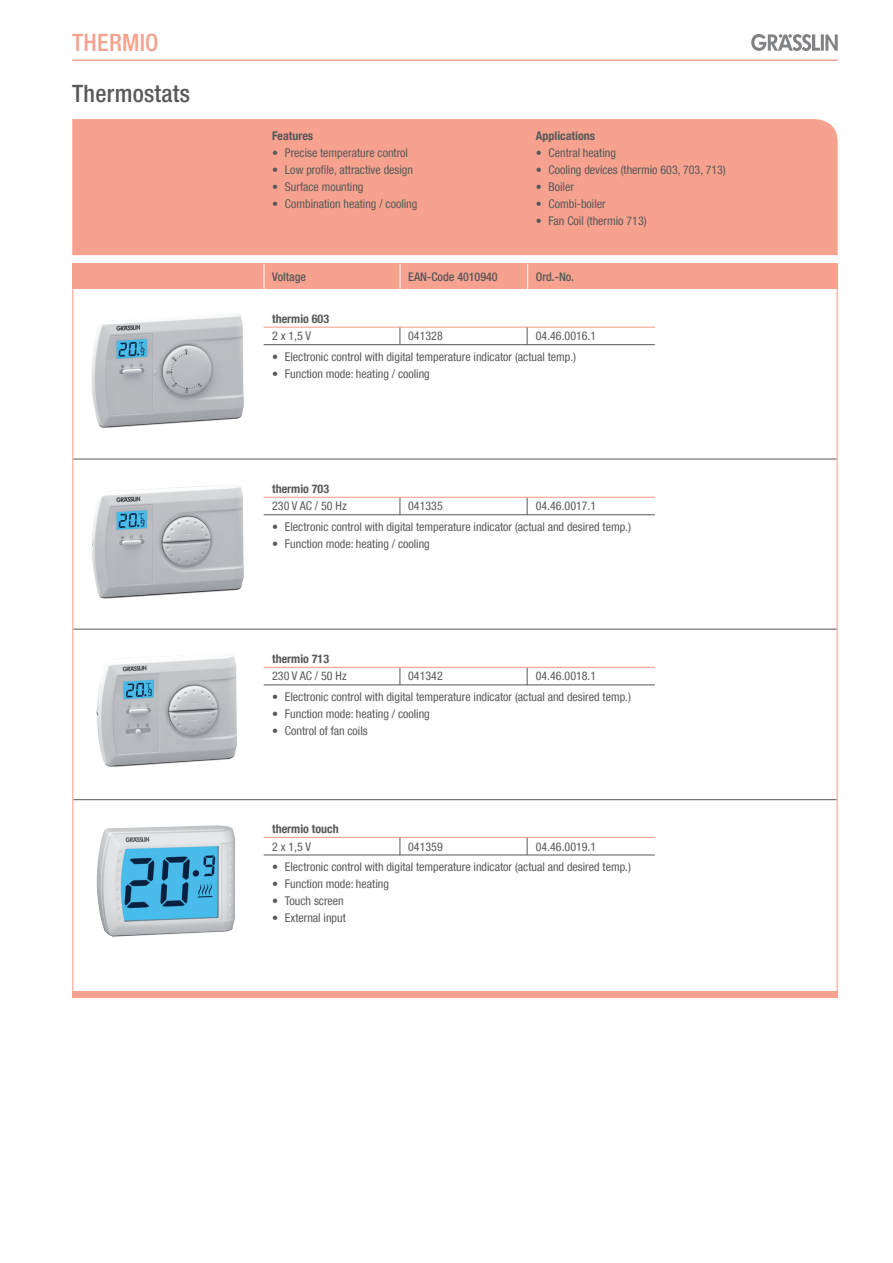
<style>
.page{position:relative;width:893px;height:1263px;background:#fff}
.page>*{position:absolute;margin:0;border:0;box-sizing:border-box;transform-origin:0 0}
.t1{font:500 condensed 24px "Helvetica Neue LT Com";letter-spacing:.01em;color:#57585a}
.t2{font:500 condensed 24px "Helvetica Neue LT Com";letter-spacing:.01em;color:#f7a28e}
.t3{font:condensed 12px "Helvetica Neue LT Com";color:#57585a}
.t4{font:700 condensed 12px "Helvetica Neue LT Com";color:#57585a}
.t5{font:500 condensed 12px "Helvetica Neue LT Com";color:#57585a}
</style>
<div class="page">
<svg style="left:751px;top:34px;width:87px;height:17px"></svg>
<hr style="left:72px;top:60px;width:766px;height:1px;background:#f7a28e">
<hr style="left:72px;top:289px;width:1px;height:707px;background:#f7a28e">
<hr style="left:837px;top:289px;width:1px;height:707px;background:#f7a28e">
<div style="left:72px;top:991px;width:766px;height:6px;background:#f7a28e"></div>
<hr style="left:73px;top:459px;width:764px;height:1px;background:#57585a">
<hr style="left:73px;top:629px;width:764px;height:1px;background:#57585a">
<hr style="left:73px;top:799px;width:764px;height:1px;background:#57585a">
<div style="left:72px;top:264px;width:766px;height:25px;background:#f7a28e"></div>
<img style="left:72px;top:631px;width:196px;height:157px">
<img style="left:72px;top:812px;width:196px;height:137px">
<img style="left:72px;top:291px;width:196px;height:157px">
<img style="left:72px;top:463px;width:196px;height:156px">
<div style="left:72px;top:119px;width:766px;height:136px;background:#f7a28e"></div>
<hr style="left:264px;top:327px;width:391px;height:1px;background:#f7a28e">
<hr style="left:264px;top:344px;width:391px;height:1px;background:#57585a">
<hr style="left:264px;top:497px;width:391px;height:1px;background:#f7a28e">
<hr style="left:264px;top:514px;width:391px;height:1px;background:#57585a">
<hr style="left:264px;top:667px;width:391px;height:1px;background:#f7a28e">
<hr style="left:264px;top:685px;width:391px;height:1px;background:#57585a">
<hr style="left:264px;top:837px;width:391px;height:1px;background:#f7a28e">
<hr style="left:264px;top:855px;width:391px;height:1px;background:#57585a">
<svg style="left:264px;top:264px;width:1px;height:25px"></svg>
<svg style="left:400px;top:264px;width:1px;height:25px"></svg>
<svg style="left:527px;top:264px;width:1px;height:25px"></svg>
<svg style="left:400px;top:328px;width:1px;height:17px"></svg>
<svg style="left:527px;top:328px;width:1px;height:17px"></svg>
<svg style="left:400px;top:498px;width:1px;height:17px"></svg>
<svg style="left:527px;top:498px;width:1px;height:17px"></svg>
<svg style="left:400px;top:668px;width:1px;height:17px"></svg>
<svg style="left:527px;top:668px;width:1px;height:17px"></svg>
<svg style="left:400px;top:838px;width:1px;height:17px"></svg>
<svg style="left:527px;top:838px;width:1px;height:17px"></svg>
<h1 class="t2" style="left:72px;top:28px;width:88px">Thermio</h1>
<h1 class="t1" style="left:72px;top:79px;width:119px">Thermostats</h1>
<p class="t4" style="left:272px;top:129px;width:43px">Features</p>
<p class="t3" style="left:272px;top:146px;width:137px">• Precise temperature control</p>
<p class="t3" style="left:272px;top:163px;width:142px">• Low profile, attractive design</p>
<p class="t3" style="left:272px;top:180px;width:93px">• Surface mounting</p>
<p class="t3" style="left:272px;top:197px;width:147px">• Combination heating / cooling</p>
<p class="t4" style="left:536px;top:129px;width:61px">Applications</p>
<p class="t3" style="left:536px;top:146px;width:82px">• Central heating</p>
<p class="t3" style="left:536px;top:163px;width:192px">• Cooling devices (thermio 603, 703, 713)</p>
<p class="t3" style="left:536px;top:180px;width:40px">• Boiler</p>
<p class="t3" style="left:536px;top:197px;width:71px">• Combi-boiler</p>
<p class="t3" style="left:536px;top:214px;width:112px">• Fan Coil (thermio 713)</p>
<p class="t5" style="left:272px;top:269px;width:35px">Voltage</p>
<p class="t5" style="left:408px;top:269px;width:91px">EAN -Code 4010940</p>
<p class="t5" style="left:536px;top:269px;width:40px">Ord.-No.</p>
<p class="t4" style="left:272px;top:312px;width:58px">thermio 603</p>
<p class="t3" style="left:272px;top:329px;width:40px">2x1,5V</p>
<p class="t3" style="left:408px;top:329px;width:36px">041328</p>
<p class="t3" style="left:536px;top:329px;width:62px">04.46.0016.1</p>
<p class="t3" style="left:272px;top:349px;width:305px">• Electronic control with digital temperature indicator (actual temp.)</p>
<p class="t3" style="left:272px;top:366px;width:159px">• Function mode: heating / cooling</p>
<p class="t4" style="left:272px;top:482px;width:58px">thermio 703</p>
<p class="t3" style="left:272px;top:499px;width:76px">230VAC / 50 Hz</p>
<p class="t3" style="left:408px;top:499px;width:36px">041335</p>
<p class="t3" style="left:536px;top:499px;width:62px">04.46.0017.1</p>
<p class="t3" style="left:272px;top:519px;width:360px">• Electronic control with digital temperature indicator (actual and desired temp.)</p>
<p class="t3" style="left:272px;top:536px;width:159px">• Function mode: heating / cooling</p>
<p class="t4" style="left:272px;top:652px;width:58px">thermio 713</p>
<p class="t3" style="left:272px;top:669px;width:76px">230VAC / 50 Hz</p>
<p class="t3" style="left:408px;top:669px;width:36px">041342</p>
<p class="t3" style="left:536px;top:669px;width:62px">04.46.0018.1</p>
<p class="t3" style="left:272px;top:689px;width:360px">• Electronic control with digital temperature indicator (actual and desired temp.)</p>
<p class="t3" style="left:272px;top:706px;width:159px">• Function mode: heating / cooling</p>
<p class="t3" style="left:272px;top:723px;width:97px">• Control of fan coils</p>
<p class="t4" style="left:272px;top:822px;width:68px">thermio touch</p>
<p class="t3" style="left:272px;top:839px;width:40px">2x1,5V</p>
<p class="t3" style="left:408px;top:839px;width:36px">041359</p>
<p class="t3" style="left:536px;top:839px;width:62px">04.46.0019.1</p>
<p class="t3" style="left:272px;top:860px;width:360px">• Electronic control with digital temperature indicator (actual and desired temp.)</p>
<p class="t3" style="left:272px;top:877px;width:118px">• Function mode: heating</p>
<p class="t3" style="left:272px;top:894px;width:73px">• Touch screen</p>
<p class="t3" style="left:272px;top:911px;width:75px">• External input</p>
</div>
